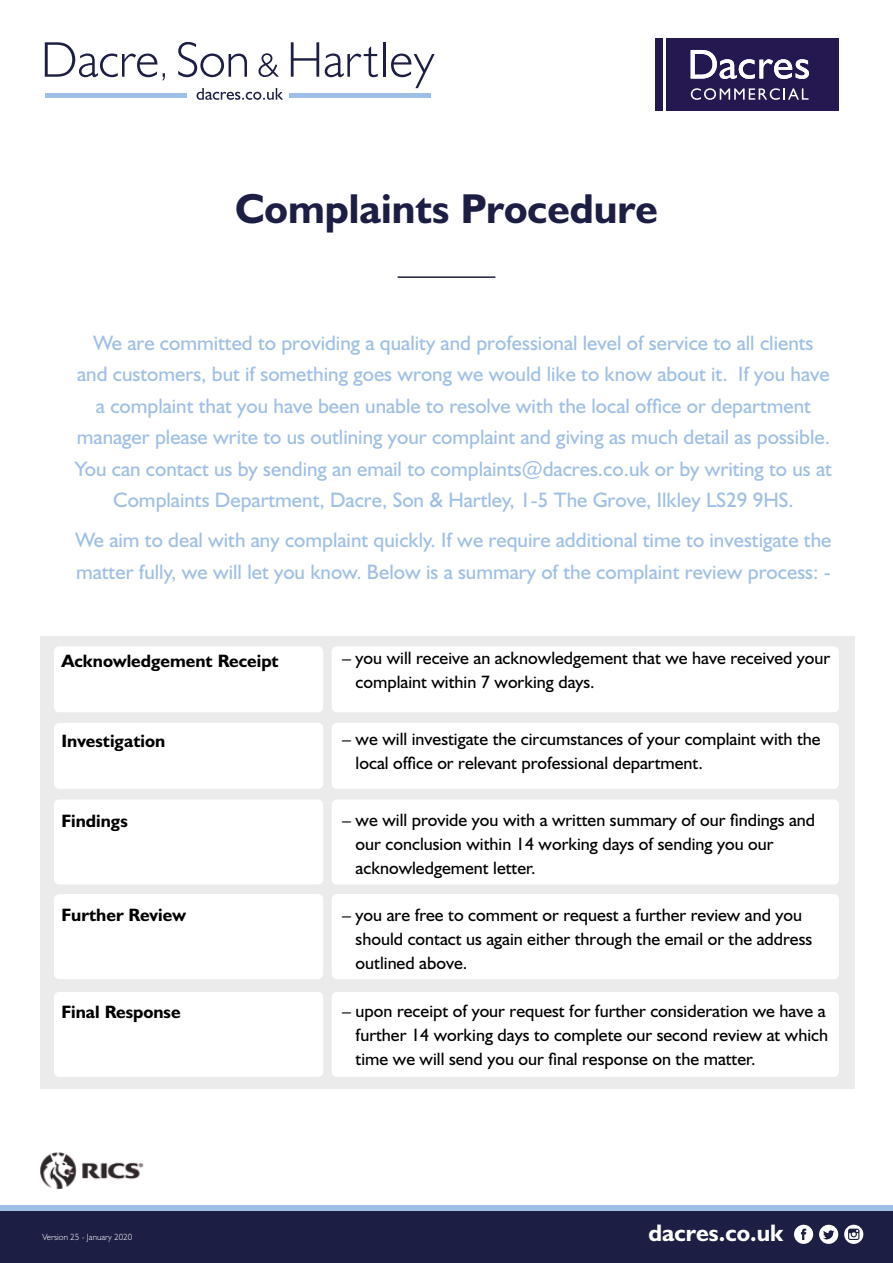
<style>
.page{position:relative;width:893px;height:1263px;background:#fff}
.page>*{position:absolute;margin:0;border:0;box-sizing:border-box;transform-origin:0 0}
.t1{font:700 42px "Humanist 521 BT";color:#1c1e44}
.t2{font:700 24px "Humanist 521 BT";color:#fff}
.t3{font:21px/31.5px "Humanist 521 BT";color:#9ebfe6;text-align:center}
.t4{font:18px/24px "Humanist 521 BT";color:#000}
.t5{font:700 18px "Humanist 521 BT";color:#000}
.t6{font:300 9px "Humanist 521 BT";color:#fff}
</style>
<div class="page">
<div style="left:40px;top:636px;width:814px;height:453px;background:#ebebeb"></div>
<div style="left:54px;top:646px;width:269px;height:66px;background:#fff;border-radius:5px"></div>
<div style="left:54px;top:723px;width:269px;height:66px;background:#fff;border-radius:5px"></div>
<div style="left:54px;top:799px;width:269px;height:85px;background:#fff;border-radius:5px"></div>
<div style="left:54px;top:894px;width:269px;height:85px;background:#fff;border-radius:5px"></div>
<div style="left:54px;top:992px;width:269px;height:85px;background:#fff;border-radius:5px"></div>
<div style="left:332px;top:646px;width:507px;height:66px;background:#fff;border-radius:5px"></div>
<div style="left:332px;top:723px;width:507px;height:66px;background:#fff;border-radius:5px"></div>
<div style="left:332px;top:799px;width:507px;height:85px;background:#fff;border-radius:5px"></div>
<div style="left:332px;top:894px;width:507px;height:85px;background:#fff;border-radius:5px"></div>
<div style="left:332px;top:992px;width:507px;height:85px;background:#fff;border-radius:5px"></div>
<hr style="left:398px;top:276px;width:97px;height:2px;background:#1c1e44">
<svg style="left:45px;top:43px;width:112px;height:34px"></svg>
<svg style="left:163px;top:73px;width:2px;height:8px"></svg>
<svg style="left:178px;top:43px;width:69px;height:34px"></svg>
<svg style="left:258px;top:53px;width:21px;height:24px"></svg>
<svg style="left:291px;top:43px;width:28px;height:34px"></svg>
<svg style="left:325px;top:47px;width:53px;height:30px"></svg>
<hr style="left:384px;top:43px;width:2px;height:34px;background:#1c1e44">
<svg style="left:391px;top:54px;width:44px;height:34px"></svg>
<hr style="left:45px;top:94px;width:141px;height:4px;background:#9ebfe6">
<hr style="left:290px;top:94px;width:141px;height:4px;background:#9ebfe6">
<svg style="left:197px;top:88px;width:86px;height:12px"></svg>
<div style="left:0;top:1211px;width:893px;height:52px;background:#1c1e44"></div>
<div style="left:0;top:1206px;width:893px;height:5px;background:#9ebfe6"></div>
<div style="left:794px;top:1225px;width:19px;height:19px;background:#fff;border-radius:50%"></div>
<svg style="left:801px;top:1229px;width:5px;height:11px"></svg>
<svg style="left:844px;top:1225px;width:19px;height:19px"></svg>
<svg style="left:848px;top:1228px;width:11px;height:12px"></svg>
<div style="left:819px;top:1225px;width:19px;height:19px;background:#fff;border-radius:50%"></div>
<svg style="left:823px;top:1230px;width:11px;height:9px"></svg>
<div style="left:655px;top:39px;width:183px;height:72px;background:#251851"></div>
<svg style="left:691px;top:88px;width:117px;height:12px"></svg>
<hr style="left:663px;top:39px;width:2px;height:72px;background:#fff">
<svg style="left:691px;top:50px;width:118px;height:29px"></svg>
<img style="left:40px;top:1152px;width:103px;height:37px">
<h1 class="t1" style="left:235px;top:183px;width:424px">Complaints Procedure</h1>
<p class="t3" style="left:75px;top:327px;width:758px">We are committed to providing a quality and professional level of service to all clients<br>and customers, but if something goes wrong we would like to know about it. If you have a complaint that you have been unable to resolve with the local office or department manager please write to us outlining your complaint and giving as much detail as possible.<br>You can contact us by sending an email to complaints@dacres.co.uk or by writing to us at Complaints Department, Dacre, Son &amp; Hartley, 1-5 The Grove, Ilkley LS29 9HS.</p>
<p class="t3" style="left:76px;top:524px;width:757px;text-align:left">We aim to deal with any complaint quickly. If we require additional time to investigate the matter fully, we will let you know. Below is a summary of the complaint review process: -</p>
<p class="t5" style="left:61px;top:649px;width:219px">Acknowledgement Receipt</p>
<p class="t4" style="left:356px;top:646px;width:476px;text-indent:-14px">– you will receive an acknowledgement that we have received your complaint within 7 working days.</p>
<p class="t5" style="left:61px;top:729px;width:105px">Investigation</p>
<p class="t4" style="left:356px;top:727px;width:467px;text-indent:-14px">– we will investigate the circumstances of your complaint with the local office or relevant professional department.</p>
<p class="t5" style="left:61px;top:810px;width:68px">Findings</p>
<p class="t4" style="left:356px;top:807px;width:461px;text-indent:-14px">– we will provide you with a written summary of our findings and our conclusion within 14 working days of sending you our acknowledgement letter.</p>
<p class="t5" style="left:61px;top:904px;width:126px">Further Review</p>
<p class="t4" style="left:356px;top:902px;width:458px;text-indent:-14px">– you are free to comment or request a further review and you should contact us again either through the email or the address outlined above.</p>
<p class="t5" style="left:61px;top:1000px;width:121px">Final Response</p>
<p class="t4" style="left:356px;top:999px;width:474px;text-indent:-14px">– upon receipt of your request for further consideration we have a further 14 working days to complete our second review at which time we will send you our final response on the matter.</p>
<p class="t6" style="left:43px;top:1231px;width:91px">Version 25 - January 2020</p>
<p class="t2" style="left:648px;top:1218px;width:136px">dacres.co.uk</p>
</div>
